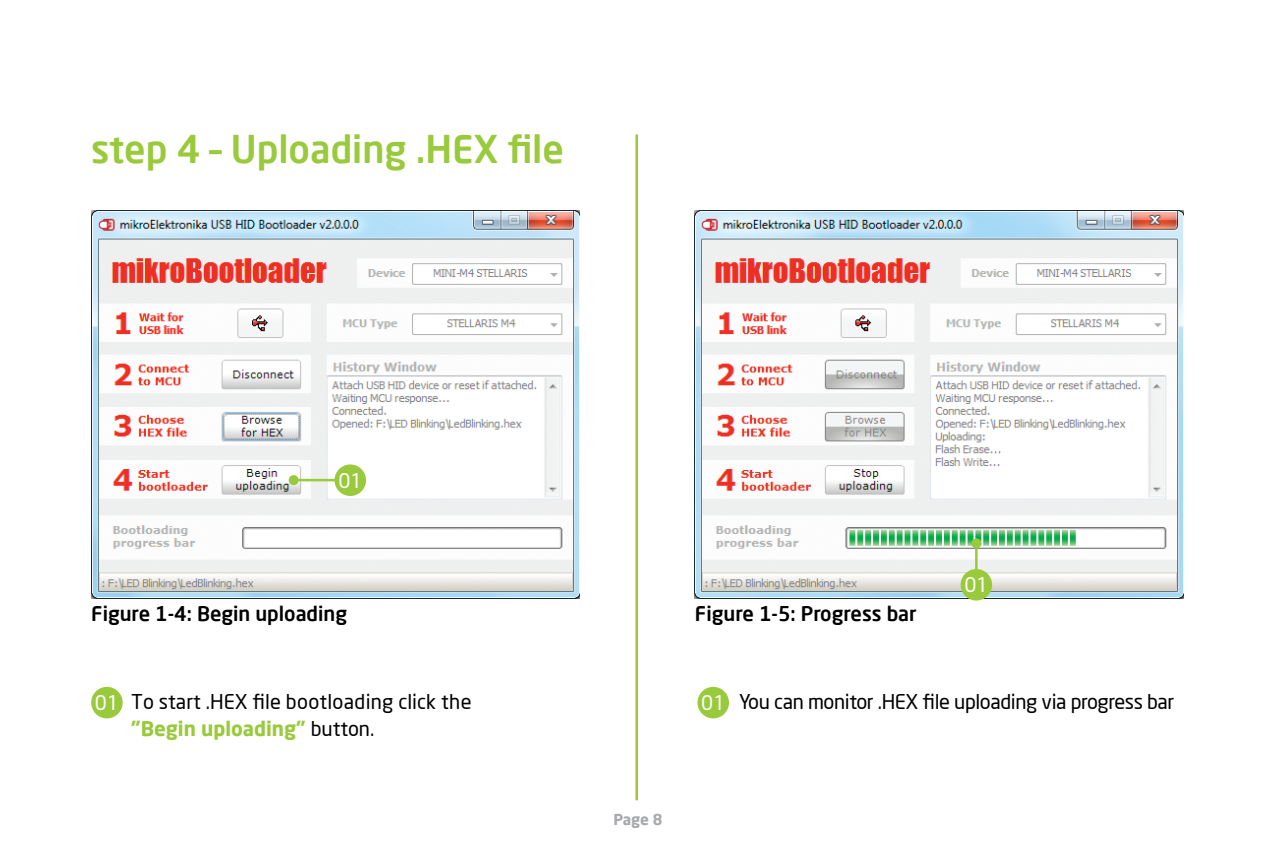
<style>
.page{position:relative;width:1276px;height:851px;background:#fff}
.page>*{position:absolute;margin:0;border:0;box-sizing:border-box;transform-origin:0 0}
.t1{font:500 37.5px "Neo Sans Pro";color:#99ca3c}
.t2{font:500 20px "Neo Sans Pro";color:#000}
.t3{font:20px "Neo Sans Pro";letter-spacing:-.02em;color:#000}
.t4{font:20px "Neo Sans Pro";letter-spacing:.005em;color:#000}
.t5{font:700 20px "Neo Sans Pro";color:#99ca3c}
.t6{font:20px "Neo Sans";color:#fff}
.t7{font:700 15px "Neo Sans Pro";color:#a7a9ac}
.s1{font-family:"Neo Sans";color:#fff}
.s2{font-weight:400;color:#000}
</style>
<div class="page">
<img style="left:91px;top:211px;width:488px;height:387px">
<hr style="left:635px;top:134px;width:3px;height:666px;background:#99ca3c">
<img style="left:695px;top:211px;width:488px;height:387px">
<hr style="left:294px;top:479px;width:43px;height:2px;background:#99ca3c">
<div style="left:289px;top:475px;width:10px;height:10px;background:#99ca3c;border-radius:50%"></div>
<hr style="left:975px;top:543px;width:2px;height:32px;background:#99ca3c">
<div style="left:971px;top:538px;width:10px;height:10px;background:#99ca3c;border-radius:50%"></div>
<div style="left:334px;top:464px;width:32px;height:32px;background:#99ca3c;border-radius:50%"></div>
<div style="left:960px;top:569px;width:32px;height:31px;background:#99ca3c;border-radius:50%"></div>
<div style="left:91px;top:686px;width:32px;height:32px;background:#99ca3c;border-radius:50%"></div>
<div style="left:697px;top:686px;width:32px;height:32px;background:#99ca3c;border-radius:50%"></div>
<h1 class="t1" style="left:91px;top:126px;width:474px">step 4 – Uploading .HEX file</h1>
<p class="t6" style="left:338px;top:470px;width:25px">01</p>
<p class="t2" style="left:91px;top:600px;width:257px">Figure 1-4: Begin uploading</p>
<p class="t2" style="left:695px;top:600px;width:223px">Figure 1-5: Progress bar</p>
<p class="t6" style="left:964px;top:575px;width:25px">01</p>
<p class="t4" style="left:95px;top:689px;width:378px"><span class="s1">01</span> To start .HEX file bootloading click the</p>
<p class="t6" style="left:701px;top:693px;width:25px">01</p>
<p class="t5" style="left:131px;top:716px;width:244px">”Begin uploading” <span class="s2">button.</span></p>
<p class="t3" style="left:739px;top:689px;width:437px">You can monitor .HEX file uploading via progress bar</p>
<p class="t7" style="left:613px;top:809px;width:51px">Page 8</p>
</div>
